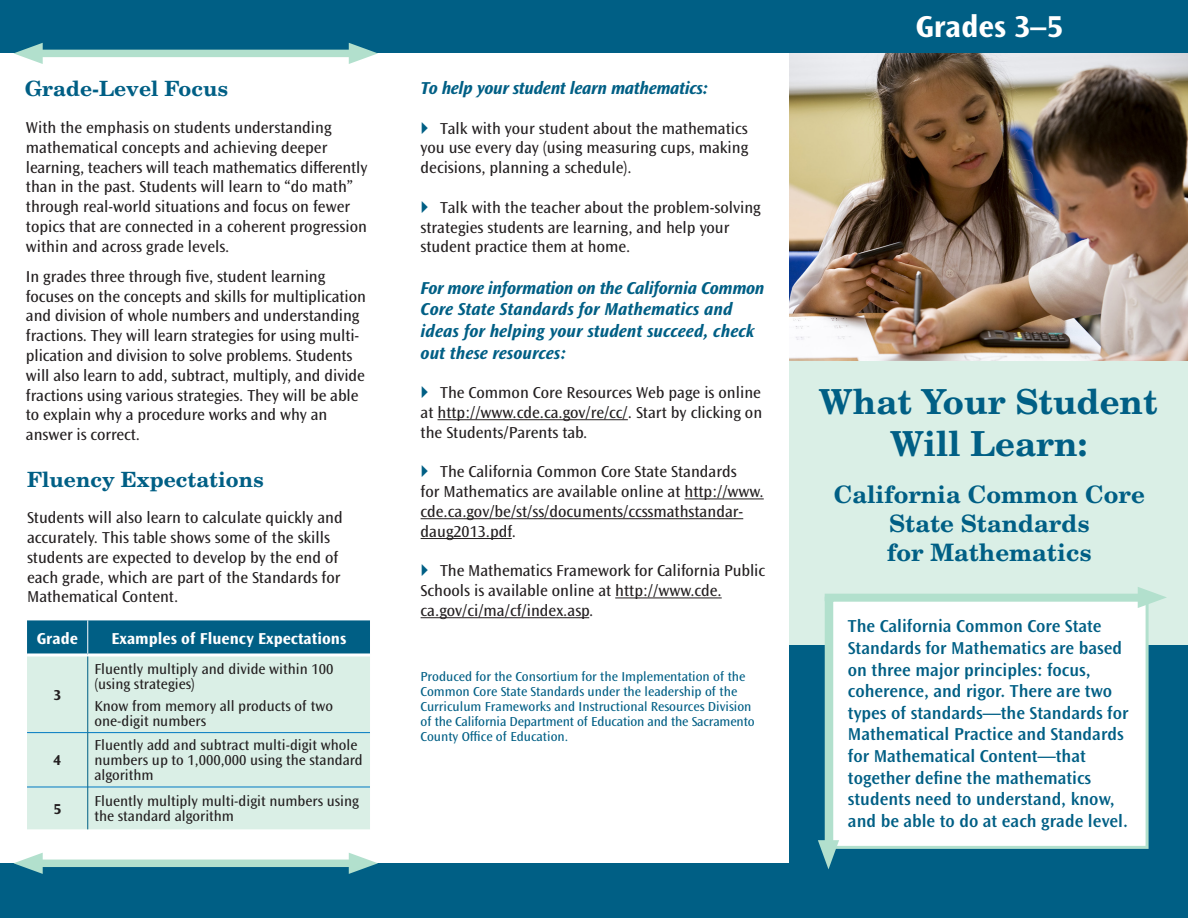
<style>
.page{position:relative;width:1188px;height:918px;background:#fff}
.page>*{position:absolute;margin:0;border:0;box-sizing:border-box;transform-origin:0 0}
.t1{font:700 34.5px/41.4px "New Century Schlbk";color:#005f85;text-align:center}
.t2{font:700 31.5px "Ocean Sans MT Pro";color:#fff}
.t3{font:700 24px/28.8px "New Century Schlbk";color:#005f85;text-align:center}
.t4{font:700 21px "New Century Schlbk";color:#005f85}
.t5{font:600 18px/21.6px "Ocean Sans MT Pro";color:#005f85}
.t6{font:italic 700 18px/21.6px "Ocean Sans Std";color:#005f85}
.t7{font:italic 700 18px "Ocean Sans Std";letter-spacing:-.02em;color:#005f85}
.t8{font:16.5px/19.8px "Ocean Sans MT Pro";color:#231f20}
.Body{font:700 16.5px "Ocean Sans MT Pro";color:#fff}
.Body-2{font:15px/15px "Ocean Sans MT Pro";color:#231f20}
.Body-3{font:700 15px "Ocean Sans MT Pro";color:#231f20}
.t9{font:13.5px/15px "Ocean Sans MT Pro";color:#005f85}
</style>
<div class="page">
<img style="left:790px;top:53px;width:398px;height:308px">
<div style="left:790px;top:590px;width:398px;height:328px;background:#005f85"></div>
<div style="left:790px;top:361px;width:398px;height:284px;background:#daefe6"></div>
<div style="left:0;top:863px;width:790px;height:55px;background:#005f85"></div>
<div style="left:0;top:0;width:1188px;height:53px;background:#005f85"></div>
<div style="left:30px;top:50px;width:331px;height:7px;background:#b2e0cd"></div>
<svg style="left:14px;top:43px;width:29px;height:21px"></svg>
<svg style="left:349px;top:43px;width:29px;height:21px"></svg>
<div style="left:27px;top:620px;width:343px;height:33px;background:#005f85"></div>
<div style="left:27px;top:656px;width:343px;height:173px;background:#daefe6"></div>
<hr style="left:87px;top:620px;width:1px;height:33px;background:#fff">
<hr style="left:27px;top:732px;width:61px;height:1px;background:#0079c2">
<hr style="left:88px;top:732px;width:282px;height:1px;background:#0079c2">
<hr style="left:27px;top:787px;width:61px;height:1px;background:#0079c2">
<hr style="left:88px;top:787px;width:282px;height:1px;background:#0079c2">
<hr style="left:87px;top:656px;width:1px;height:77px;background:#005f85">
<hr style="left:87px;top:733px;width:1px;height:54px;background:#005f85">
<hr style="left:87px;top:787px;width:1px;height:42px;background:#005f85">
<div style="left:30px;top:860px;width:331px;height:7px;background:#b2e0cd"></div>
<svg style="left:14px;top:853px;width:29px;height:21px"></svg>
<svg style="left:349px;top:853px;width:29px;height:21px"></svg>
<hr style="left:438px;top:419px;width:190px;height:1px;background:#231f20">
<hr style="left:685px;top:499px;width:79px;height:1px;background:#231f20">
<hr style="left:421px;top:518px;width:322px;height:1px;background:#231f20">
<hr style="left:421px;top:538px;width:91px;height:1px;background:#231f20">
<hr style="left:615px;top:598px;width:107px;height:1px;background:#231f20">
<hr style="left:421px;top:617px;width:168px;height:1px;background:#231f20">
<div style="left:830px;top:599px;width:319px;height:250px;background:#fff;border:3px solid #b2e0cd"></div>
<div style="left:825px;top:597px;width:7px;height:255px;background:#b2e0cd"></div>
<svg style="left:818px;top:840px;width:21px;height:29px"></svg>
<div style="left:825px;top:594px;width:325px;height:7px;background:#b2e0cd"></div>
<svg style="left:1138px;top:587px;width:29px;height:21px"></svg>
<p class="t4" style="left:25px;top:76px;width:205px">Grade-Level Focus</p>
<p class="t8" style="left:26px;top:117px;width:343px">With the emphasis on students understanding mathematical concepts and achieving deeper learning, teachers will teach mathematics differently than in the past. Students will learn to “do math” through real-world situations and focus on fewer topics that are connected in a coherent progression within and across grade levels.</p>
<p class="t8" style="left:26px;top:266px;width:342px">In grades three through five, student learning focuses on the concepts and skills for multiplication and division of whole numbers and understanding fractions. They will learn strategies for using multi&shy;plication and division to solve problems. Students will also learn to add, subtract, multiply, and divide fractions using various strategies. They will be able to explain why a procedure works and why an answer is correct.</p>
<p class="t4" style="left:27px;top:466px;width:238px">Fluency Expectations</p>
<p class="t8" style="left:27px;top:508px;width:317px">Students will also learn to calculate quickly and accurately. This table shows some of the skills students are expected to develop by the end of each grade, which are part of the Standards for Mathematical Content.</p>
<p class="Body" style="left:37px;top:628px;width:43px">Grade</p>
<p class="Body" style="left:112px;top:628px;width:236px">Examples of Fluency Expectations</p>
<p class="Body-3" style="left:54px;top:686px;width:9px">3</p>
<p class="Body-3" style="left:54px;top:751px;width:9px">4</p>
<p class="Body-2" style="left:94px;top:662px;width:241px">Fluently multiply and divide within 100 (using strategies)</p>
<p class="Body-2" style="left:94px;top:698px;width:240px">Know from memory all products of two one-digit numbers</p>
<p class="Body-2" style="left:94px;top:738px;width:270px">Fluently add and subtract multi-digit whole numbers up to 1,000,000 using the standard algorithm</p>
<p class="Body-3" style="left:54px;top:800px;width:9px">5</p>
<p class="Body-2" style="left:94px;top:794px;width:266px">Fluently multiply multi-digit numbers using the standard algorithm</p>
<p class="t7" style="left:421px;top:78px;width:289px">To help your student learn mathematics:</p>
<p class="t8" style="left:421px;top:118px;width:329px;text-align:justify;text-indent:20px">Talk with your student about the mathematics you use every day (using measuring cups, making decisions, planning a schedule).</p>
<p class="t8" style="left:421px;top:197px;width:342px;text-indent:20px">Talk with the teacher about the problem-solving strategies students are learning, and help your student practice them at home.</p>
<p class="t6" style="left:421px;top:277px;width:345px">For more information on the California Common Core State Standards for Mathematics and ideas for helping your student succeed, check out these resources:</p>
<p class="t8" style="left:421px;top:383px;width:343px;text-align:justify;text-indent:20px">The Common Core Resources Web page is online at http://www.cde.ca.gov/re/cc/. Start by clicking on the Students/Parents tab.</p>
<p class="t8" style="left:421px;top:462px;width:345px;text-indent:20px">The California Common Core State Standards<br>for Mathematics are available online at http://www. cde.ca.gov/be/st/ss/documents/ccssmathstandar&shy;daug2013.pdf.</p>
<p class="t8" style="left:421px;top:561px;width:346px;text-indent:20px">The Mathematics Framework for California Public<br>Schools is available online at http://www.cde. ca.gov/ci/ma/cf/index.asp.</p>
<p class="t9" style="left:421px;top:669px;width:336px">Produced for the Consortium for the Implementation of the Common Core State Standards under the leadership of the Curriculum Frameworks and Instructional Resources Division of the California Department of Education and the Sacramento County Office of Education.</p>
<p class="t2" style="left:916px;top:8px;width:148px">Grades 3–5</p>
<p class="t1" style="left:819px;top:381px;width:340px">What Your Student<br>Will Learn:</p>
<p class="t3" style="left:834px;top:480px;width:313px">California Common Core<br>State Standards<br>for Mathematics</p>
<p class="t5" style="left:848px;top:616px;width:282px">The California Common Core State Standards for Mathematics are based on three major principles: focus, coherence, and rigor. There are two types of standards—the Standards for Mathematical Practice and Standards for Mathematical Content—that together define the mathematics students need to understand, know, and be able to do at each grade level.</p>
</div>
